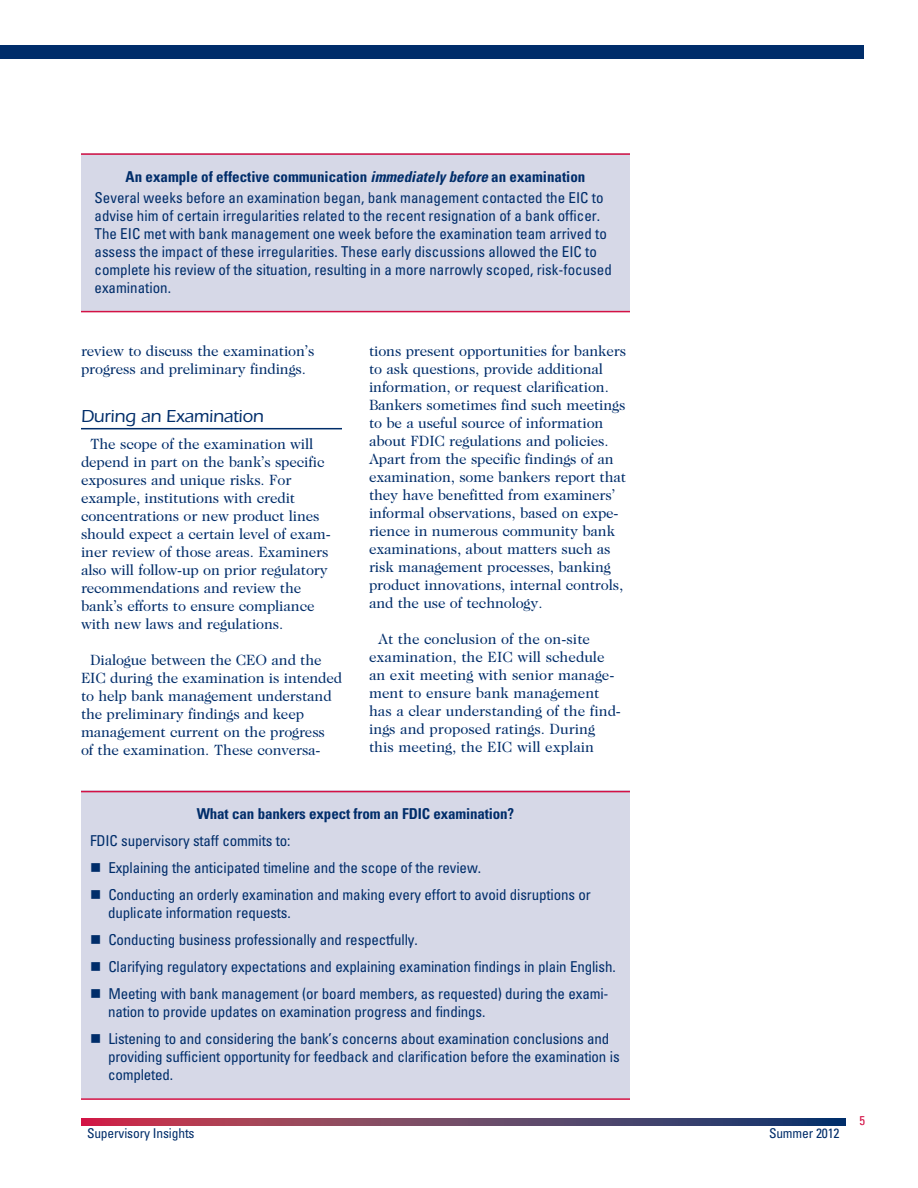
<style>
.page{position:relative;width:918px;height:1188px;background:#fff}
.page>*{position:absolute;margin:0;border:0;box-sizing:border-box;transform-origin:0 0}
.HeadC{font:500 18px "ITC Eras Std";letter-spacing:-.01em;color:#002d6a}
.Body{font:15px/18px "Caslon 224 Std";letter-spacing:-.01em;color:#002d6a}
.RoundupTableBold{font:condensed 15px/18px "Univers LT Std";letter-spacing:-.01em;color:#002d6a}
.RoundupTableBold-2{font:700 condensed 15px "Univers LT Std";color:#002d6a}
.Bullet{font:700 condensed 15px "Univers LT Std";letter-spacing:-.01em;color:#002d6a}
.Bullet-2{font:condensed 15px "Univers LT Std";letter-spacing:-.01em;color:#002d6a}
.t1{font:condensed 13.5px "Univers LT Std";letter-spacing:-.01em;color:#002d6a}
.t2{font:condensed 12.75px "Univers LT Std";color:#d31245}
.s1{font-style:italic}
</style>
<div class="page">
<div style="left:0;top:45px;width:864px;height:13px;background:#002d6a"></div>
<svg style="left:81px;top:1119px;width:765px;height:6px;background:#704062"></svg>
<hr style="left:81px;top:428px;width:261px;height:1px;background:#002d6a">
<div style="left:81px;top:153px;width:549px;height:159px;background:#d6d8e7"></div>
<hr style="left:81px;top:153px;width:549px;height:2px;background:#d31245">
<hr style="left:81px;top:311px;width:549px;height:1px;background:#d31245">
<div style="left:81px;top:790px;width:549px;height:310px;background:#d6d8e7"></div>
<hr style="left:81px;top:791px;width:549px;height:1px;background:#d31245">
<hr style="left:81px;top:1098px;width:549px;height:2px;background:#d31245">
<p class="RoundupTableBold-2" style="left:126px;top:167px;width:461px">An example of effective communication <span class="s1">immediately before</span> an examination</p>
<p class="RoundupTableBold" style="left:94px;top:188px;width:519px">Several weeks before an examination began, bank management contacted the EIC to advise him of certain irregularities related to the recent resignation of a bank officer.<br>The EIC met with bank management one week before the examination team arrived to assess the impact of these irregularities. These early discussions allowed the EIC to complete his review of the situation, resulting in a more narrowly scoped, risk-focused examination.</p>
<p class="Body" style="left:81px;top:342px;width:235px">review to discuss the examination’s progress and preliminary findings.</p>
<p class="HeadC" style="left:81px;top:406px;width:184px">During an Examination</p>
<p class="Body" style="left:81px;top:435px;width:251px;text-indent:9px">The scope of the examination will depend in part on the bank’s specific exposures and unique risks. For example, institutions with credit concentrations or new product lines should expect a certain level of exam&shy;iner review of those areas. Examiners also will follow-up on prior regulatory recommendations and review the bank’s efforts to ensure compliance with new laws and regulations.</p>
<p class="Body" style="left:81px;top:651px;width:263px;text-indent:9px">Dialogue between the CEO and the EIC during the examination is intended to help bank management understand the preliminary findings and keep management current on the progress<br>of the examination. These conversa-</p>
<p class="Body" style="left:369px;top:342px;width:259px">tions present opportunities for bankers to ask questions, provide additional information, or request clarification.<br>Bankers sometimes find such meetings to be a useful source of information about FDIC regulations and policies.<br>Apart from the specific findings of an examination, some bankers report that they have benefitted from examiners’ informal observations, based on expe&shy;rience in numerous community bank examinations, about matters such as risk management processes, banking product innovations, internal controls, and the use of technology.</p>
<p class="Body" style="left:369px;top:630px;width:253px;text-indent:9px">At the conclusion of the on-site examination, the EIC will schedule an exit meeting with senior manage&shy;ment to ensure bank management has a clear understanding of the find&shy;ings and proposed ratings. During this meeting, the EIC will explain</p>
<p class="Bullet" style="left:197px;top:805px;width:319px">What can bankers expect from an FDIC examination?</p>
<p class="Bullet-2" style="left:90px;top:832px;width:202px">FDIC supervisory staff commits to:</p>
<p class="RoundupTableBold" style="left:108px;top:859px;width:374px">Explaining the anticipated timeline and the scope of the review.</p>
<p class="RoundupTableBold" style="left:108px;top:886px;width:484px">Conducting an orderly examination and making every effort to avoid disruptions or duplicate information requests.</p>
<p class="RoundupTableBold" style="left:108px;top:931px;width:311px">Conducting business professionally and respectfully.</p>
<p class="RoundupTableBold" style="left:108px;top:958px;width:509px">Clarifying regulatory expectations and explaining examination findings in plain English.</p>
<p class="RoundupTableBold" style="left:108px;top:985px;width:502px">Meeting with bank management (or board members, as requested) during the exami&shy;nation to provide updates on examination progress and findings.</p>
<p class="RoundupTableBold" style="left:108px;top:1030px;width:513px">Listening to and considering the bank’s concerns about examination conclusions and providing sufficient opportunity for feedback and clarification before the examination is completed.</p>
<p class="t1" style="left:87px;top:1124px;width:109px">Supervisory Insights</p>
<p class="t1" style="left:769px;top:1124px;width:72px">Summer 2012</p>
<p class="t2" style="left:860px;top:1112px;width:7px">5</p>
</div>
